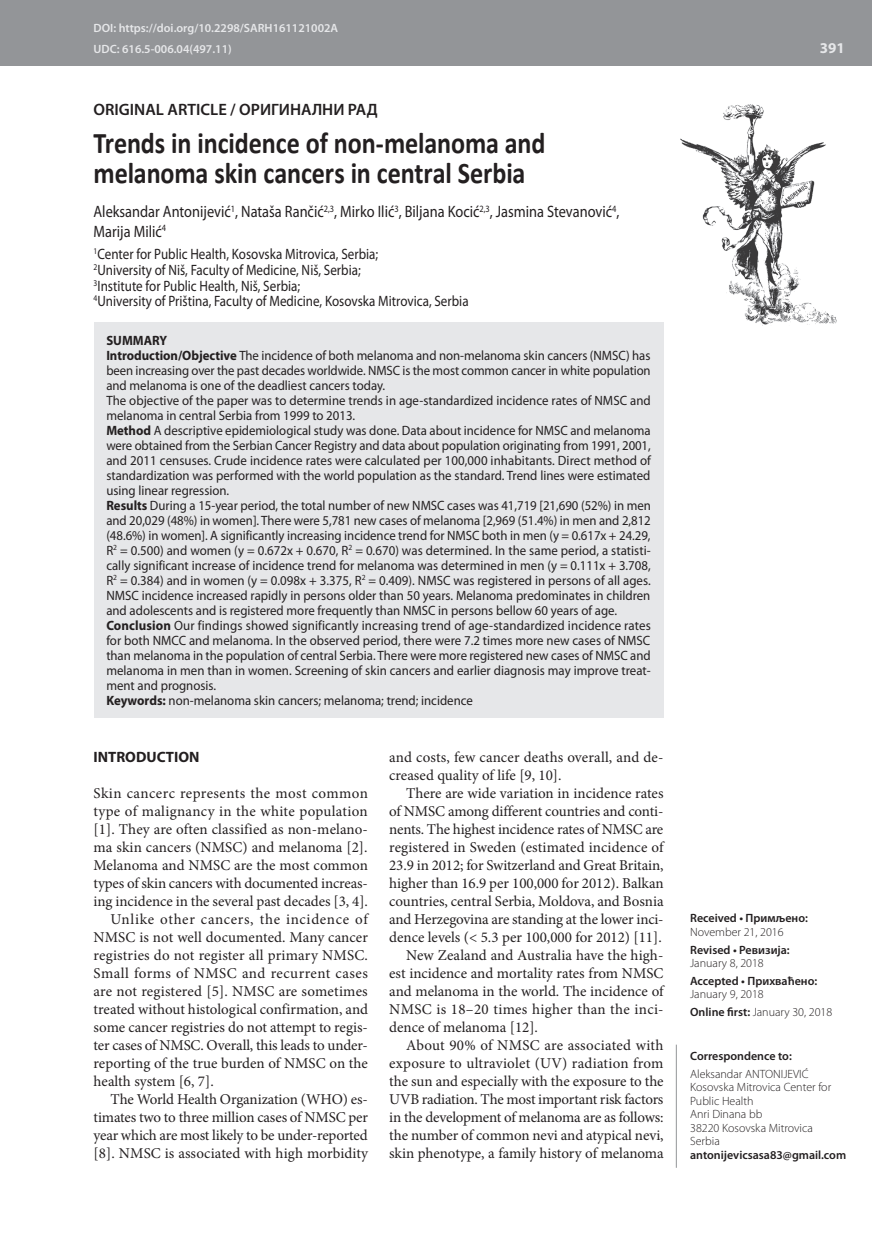
<style>
.page{position:relative;width:872px;height:1234px;background:#fff}
.page>*{position:absolute;margin:0;border:0;box-sizing:border-box;transform-origin:0 0}
.t1{font:700 30px/30px "Calibri";letter-spacing:-.005em;color:#231f20;scale:.87 1}
.t2{font:16.5px/19.5px "Myriad Pro";color:#231f20;scale:.87 1}
.t3{font:600 16.5px "Myriad Pro";color:#231f20}
.t4{font:15px/18px "Minion Pro";color:#231f20}
.t5{font:15px/15.8px "Myriad Pro";color:#231f20;scale:.87 1}
.t6{font:15px "Minion Pro";letter-spacing:.02em;color:#231f20}
.t7{font:15px "Minion Pro";letter-spacing:.03em;color:#231f20}
.t8{font:15px "Minion Pro";letter-spacing:.045em;color:#231f20}
.t9{font:700 15px "Myriad Pro";color:#231f20}
.t10{font:700 15px "Myriad Pro";color:#e6e7e9}
.t11{font:13.5px/15px "Myriad Pro";color:#231f20;scale:.95 1}
.t12{font:300 12px/13.5px "Myriad Pro";color:#231f20}
.t13{font:600 12px "Myriad Pro";color:#231f20}
.t14{font:600 12px/21.3px "Myriad Pro";color:#e6e7e9}
.s1{font-weight:700}
.s2{font-weight:600}
</style>
<div class="page">
<div style="left:0;top:0;width:872px;height:66px;background:#939598"></div>
<img style="left:680px;top:104px;width:157px;height:221px">
<hr style="left:676px;top:1044px;width:1px;height:123px;background:#939598">
<div style="left:94px;top:321px;width:569px;height:396px;background:#e6e7e9"></div>
<p class="t14" style="left:94px;top:17px;width:246px">DOI: https://doi.org/10.2298/SARH161121002A<br>UDC: 616.5-006.04(497.11)</p>
<p class="t3" style="left:94px;top:98px;width:286px">ORIGINAL ARTICLE / ОРИГИНАЛНИ РАД</p>
<h1 class="t1" style="left:94px;top:128px;width:521px">Trends in incidence of non-melanoma and melanoma skin cancers in central Serbia</h1>
<p class="t2" style="left:94px;top:202px;width:606px">Aleksandar Antonijević<sup>1</sup>, Nataša Rančić<sup>2,3</sup>, Mirko Ilić<sup>3</sup>, Biljana Kocić<sup>2,3</sup>, Jasmina Stevanović<sup>4</sup>,<br>Marija Milić<sup>4</sup></p>
<p class="t5" style="left:94px;top:246px;width:432px"><sup>1</sup>Center for Public Health, Kosovska Mitrovica, Serbia;<br><sup>2</sup>University of Niš, Faculty of Medicine, Niš, Serbia;<br><sup>3</sup>Institute for Public Health, Niš, Serbia;<br><sup>4</sup>University of Priština, Faculty of Medicine, Kosovska Mitrovica, Serbia</p>
<p class="t11" style="left:106px;top:332px;width:575px"><span class="s1">SUMMARY<br>Introduction/Objective</span> The incidence of both melanoma and non-melanoma skin cancers (NMSC) has been increasing over the past decades worldwide. NMSC is the most common cancer in white population and melanoma is one of the deadliest cancers today.<br>The objective of the paper was to determine trends in age-standardized incidence rates of NMSC and melanoma in central Serbia from 1999 to 2013.<br><span class="s1">Method</span> A descriptive epidemiological study was done. Data about incidence for NMSC and melanoma were obtained from the Serbian Cancer Registry and data about population originating from 1991, 2001, and 2011 censuses. Crude incidence rates were calculated per 100,000 inhabitants. Direct method of standardization was performed with the world population as the standard. Trend lines were estimated using linear regression.<br><span class="s1">Results</span> During a 15-year period, the total number of new NMSC cases was 41,719 [21,690 (52%) in men and 20,029 (48%) in women]. There were 5,781 new cases of melanoma [2,969 (51.4%) in men and 2,812 (48.6%) in women]. A significantly increasing incidence trend for NMSC both in men (y = 0.617x + 24.29, R<sup>2</sup> = 0.500) and women (y = 0.672x + 0.670, R<sup>2</sup> = 0.670) was determined. In the same period, a statisti&shy;cally significant increase of incidence trend for melanoma was determined in men (y = 0.111x + 3.708, R<sup>2</sup> = 0.384) and in women (y = 0.098x + 3.375, R<sup>2</sup> = 0.409). NMSC was registered in persons of all ages.<br>NMSC incidence increased rapidly in persons older than 50 years. Melanoma predominates in children and adolescents and is registered more frequently than NMSC in persons bellow 60 years of age.<br><span class="s1">Conclusion</span> Our findings showed significantly increasing trend of age-standardized incidence rates for both NMCC and melanoma. In the observed period, there were 7.2 times more new cases of NMSC than melanoma in the population of central Serbia. There were more registered new cases of NMSC and melanoma in men than in women. Screening of skin cancers and earlier diagnosis may improve treat&shy;ment and prognosis.<br><span class="s1">Keywords:</span> non-melanoma skin cancers; melanoma; trend; incidence</p>
<p class="t9" style="left:94px;top:747px;width:107px">INTRODUCTION</p>
<p class="t7" style="left:94px;top:783px;width:276px">Skin cancerс represents the most common</p>
<p class="t6" style="left:94px;top:801px;width:276px">type of malignancy in the white population</p>
<p class="t4" style="left:94px;top:820px;width:276px">[1]. They are often classified as non-melano-</p>
<p class="t4" style="left:94px;top:838px;width:276px">ma skin cancers (NMSC) and melanoma [2].</p>
<p class="t4" style="left:94px;top:856px;width:276px">Melanoma and NMSC are the most common</p>
<p class="t4" style="left:94px;top:874px;width:276px">types of skin cancers with documented increas-</p>
<p class="t4" style="left:94px;top:892px;width:276px">ing incidence in the several past decades [3, 4].</p>
<p class="t8" style="left:111px;top:909px;width:259px">Unlike other cancers, the incidence of</p>
<p class="t4" style="left:94px;top:928px;width:276px">NMSC is not well documented. Many cancer</p>
<p class="t4" style="left:94px;top:946px;width:276px">registries do not register all primary NMSC.</p>
<p class="t7" style="left:94px;top:963px;width:276px">Small forms of NMSC and recurrent cases</p>
<p class="t4" style="left:94px;top:982px;width:276px">are not registered [5]. NMSC are sometimes</p>
<p class="t4" style="left:94px;top:1000px;width:276px">treated without histological confirmation, and</p>
<p class="t4" style="left:94px;top:1018px;width:276px">some cancer registries do not attempt to regis-</p>
<p class="t4" style="left:94px;top:1036px;width:276px">ter cases of NMSC. Overall, this leads to under-</p>
<p class="t4" style="left:94px;top:1054px;width:276px">reporting of the true burden of NMSC on the</p>
<p class="t4" style="left:94px;top:1072px;width:122px">health system [6, 7].</p>
<p class="t4" style="left:111px;top:1090px;width:259px">The World Health Organization (WHO) es-</p>
<p class="t4" style="left:94px;top:1108px;width:276px">timates two to three million cases of NMSC per</p>
<p class="t4" style="left:94px;top:1126px;width:276px">year which are most likely to be under-reported</p>
<p class="t4" style="left:94px;top:1144px;width:276px">[8]. NMSC is associated with high morbidity</p>
<p class="t4" style="left:389px;top:748px;width:276px">and costs, few cancer deaths overall, and de&shy;creased quality of life [9, 10].</p>
<p class="t4" style="left:406px;top:784px;width:259px">There are wide variation in incidence rates</p>
<p class="t4" style="left:389px;top:802px;width:276px">of NMSC among different countries and conti-</p>
<p class="t4" style="left:389px;top:820px;width:275px">nents. The highest incidence rates of NMSC are</p>
<p class="t4" style="left:389px;top:838px;width:276px">registered in Sweden (estimated incidence of</p>
<p class="t4" style="left:389px;top:856px;width:276px">23.9 in 2012; for Switzerland and Great Britain,</p>
<p class="t4" style="left:389px;top:874px;width:276px">higher than 16.9 per 100,000 for 2012). Balkan</p>
<p class="t4" style="left:389px;top:892px;width:276px">countries, central Serbia, Moldova, and Bosnia</p>
<p class="t4" style="left:389px;top:910px;width:276px">and Herzegovina are standing at the lower inci-</p>
<p class="t4" style="left:389px;top:928px;width:274px">dence levels (&lt; 5.3 per 100,000 for 2012) [11].</p>
<p class="t4" style="left:406px;top:946px;width:259px">New Zealand and Australia have the high-</p>
<p class="t4" style="left:389px;top:964px;width:276px">est incidence and mortality rates from NMSC</p>
<p class="t4" style="left:389px;top:982px;width:276px">and melanoma in the world. The incidence of</p>
<p class="t6" style="left:389px;top:999px;width:276px">NMSC is 18–20 times higher than the inci-</p>
<p class="t4" style="left:389px;top:1018px;width:150px">dence of melanoma [12].</p>
<p class="t6" style="left:406px;top:1035px;width:259px">About 90% of NMSC are associated with</p>
<p class="t4" style="left:389px;top:1054px;width:276px">exposure to ultraviolet (UV) radiation from</p>
<p class="t4" style="left:389px;top:1072px;width:276px">the sun and especially with the exposure to the</p>
<p class="t4" style="left:389px;top:1090px;width:276px">UVB radiation. The most important risk factors</p>
<p class="t4" style="left:389px;top:1108px;width:276px">in the development of melanoma are as follows:</p>
<p class="t4" style="left:389px;top:1126px;width:276px">the number of common nevi and atypical nevi,</p>
<p class="t4" style="left:389px;top:1144px;width:276px">skin phenotype, a family history of melanoma</p>
<p class="t10" style="left:820px;top:38px;width:26px">391</p>
<p class="t13" style="left:690px;top:910px;width:119px">Received • Примљено:</p>
<p class="t12" style="left:690px;top:924px;width:95px">November 21, 2016</p>
<p class="t13" style="left:690px;top:941px;width:101px">Revised • Ревизија:</p>
<p class="t12" style="left:690px;top:956px;width:75px">January 8, 2018</p>
<p class="t13" style="left:690px;top:972px;width:129px">Accepted • Прихваћено:</p>
<p class="t12" style="left:690px;top:985px;width:144px;line-height:17.7px">January 9, 2018<br><span class="s2">Online first:</span> January 30, 2018</p>
<p class="t13" style="left:690px;top:1047px;width:103px">Correspondence to:</p>
<p class="t12" style="left:690px;top:1066px;width:143px">Aleksandar ANTONIJEVIĆ<br>Kosovska Mitrovica Center for<br>Public Health<br>Anri Dinana bb<br>38220 Kosovska Mitrovica<br>Serbia</p>
<p class="t13" style="left:690px;top:1146px;width:158px">antonijevicsasa83@gmail.com</p>
</div>
